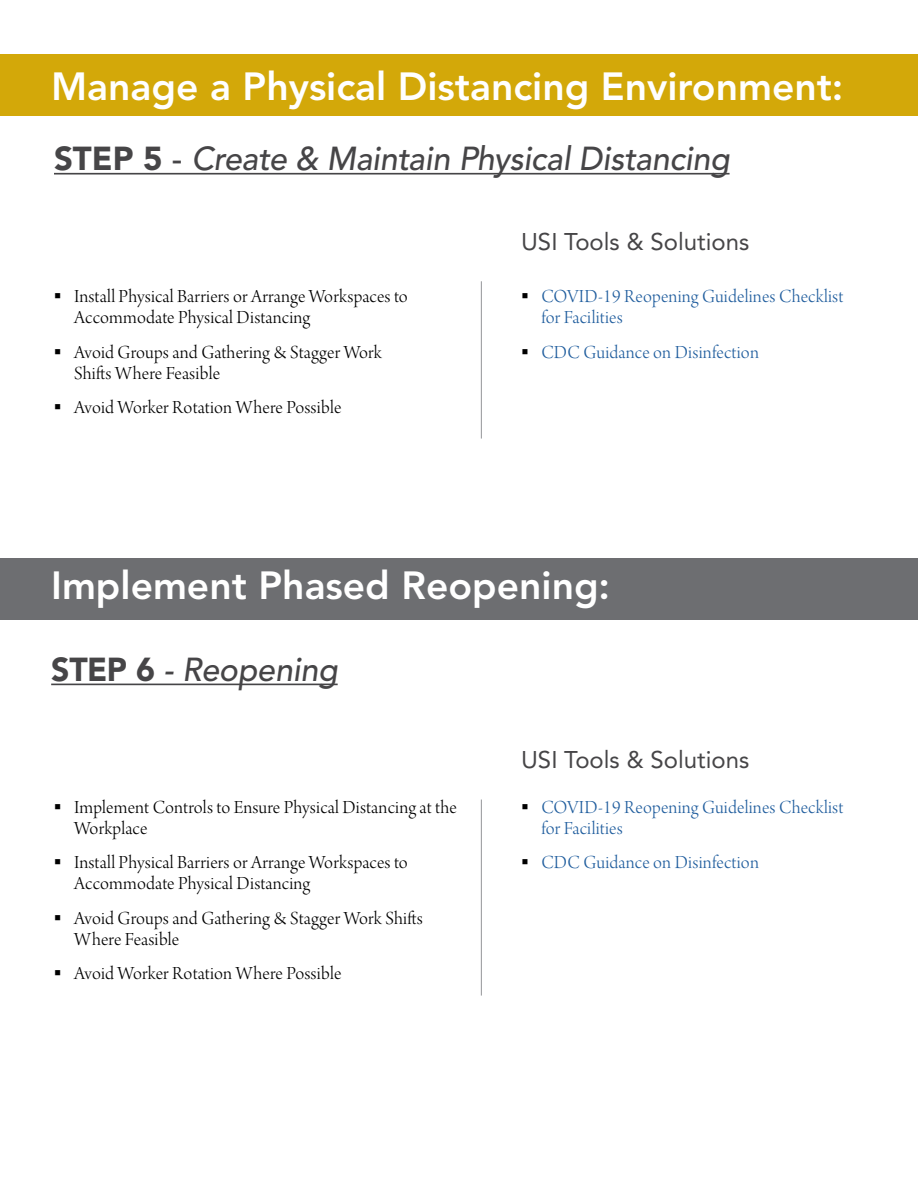
<style>
.page{position:relative;width:918px;height:1188px;background:#fff}
.page>*{position:absolute;margin:0;border:0;box-sizing:border-box;transform-origin:0 0}
.t1{font:800 39px "Avenir LT Std";color:#fff}
.t2{font:italic 500 33px "Avenir LT Std";letter-spacing:-.005em;color:#464547}
.t3{font:24px "Avenir LT Std";color:#464547}
.t4{font:19.5px/21px "Arno Pro Light Display";letter-spacing:.01em;color:#000}
.t5{font:19.5px/21px "Arno Pro Light Display";letter-spacing:.01em;color:#215e9e}
.s1{font-weight:900;font-style:normal}
.s2{font-style:normal}
</style>
<div class="page">
<div style="left:0;top:54px;width:918px;height:62px;background:#d3a809"></div>
<div style="left:0;top:558px;width:918px;height:62px;background:#6d6e71"></div>
<hr style="left:481px;top:281px;width:1px;height:158px;background:#939598">
<hr style="left:481px;top:800px;width:1px;height:196px;background:#939598">
<hr style="left:54px;top:173px;width:676px;height:2px;background:#464547">
<hr style="left:51px;top:684px;width:287px;height:1px;background:#464547">
<h1 class="t1" style="left:51px;top:63px;width:794px">Manage a Physical Distancing Environment:</h1>
<h2 class="t2" style="left:54px;top:140px;width:677px"><span class="s1">STEP 5</span> <span class="s2">-</span> Create &amp; Maintain Physical Distancing</h2>
<p class="t4" style="left:74px;top:287px;width:335px">Install Physical Barriers or Arrange Workspaces to<br>Accommodate Physical Distancing</p>
<p class="t4" style="left:74px;top:343px;width:309px">Avoid Groups and Gathering &amp; Stagger Work<br>Shifts Where Feasible</p>
<p class="t4" style="left:74px;top:398px;width:269px">Avoid Worker Rotation Where Possible</p>
<p class="t3" style="left:521px;top:228px;width:230px">USI Tools &amp; Solutions</p>
<p class="t5" style="left:541px;top:287px;width:304px">COVID-19 Reopening Guidelines Checklist for Facilities</p>
<p class="t5" style="left:541px;top:343px;width:219px">CDC Guidance on Disinfection</p>
<h1 class="t1" style="left:51px;top:562px;width:560px">Implement Phased Reopening:</h1>
<h2 class="t2" style="left:51px;top:651px;width:288px"><span class="s1">STEP 6</span> - Reopening</h2>
<p class="t4" style="left:74px;top:798px;width:384px">Implement Controls to Ensure Physical Distancing at the<br>Workplace</p>
<p class="t4" style="left:74px;top:853px;width:335px">Install Physical Barriers or Arrange Workspaces to<br>Accommodate Physical Distancing</p>
<p class="t4" style="left:74px;top:909px;width:350px">Avoid Groups and Gathering &amp; Stagger Work Shifts<br>Where Feasible</p>
<p class="t4" style="left:74px;top:964px;width:269px">Avoid Worker Rotation Where Possible</p>
<p class="t3" style="left:521px;top:746px;width:230px">USI Tools &amp; Solutions</p>
<p class="t5" style="left:541px;top:798px;width:304px">COVID-19 Reopening Guidelines Checklist for Facilities</p>
<p class="t5" style="left:541px;top:853px;width:219px">CDC Guidance on Disinfection</p>
</div>
